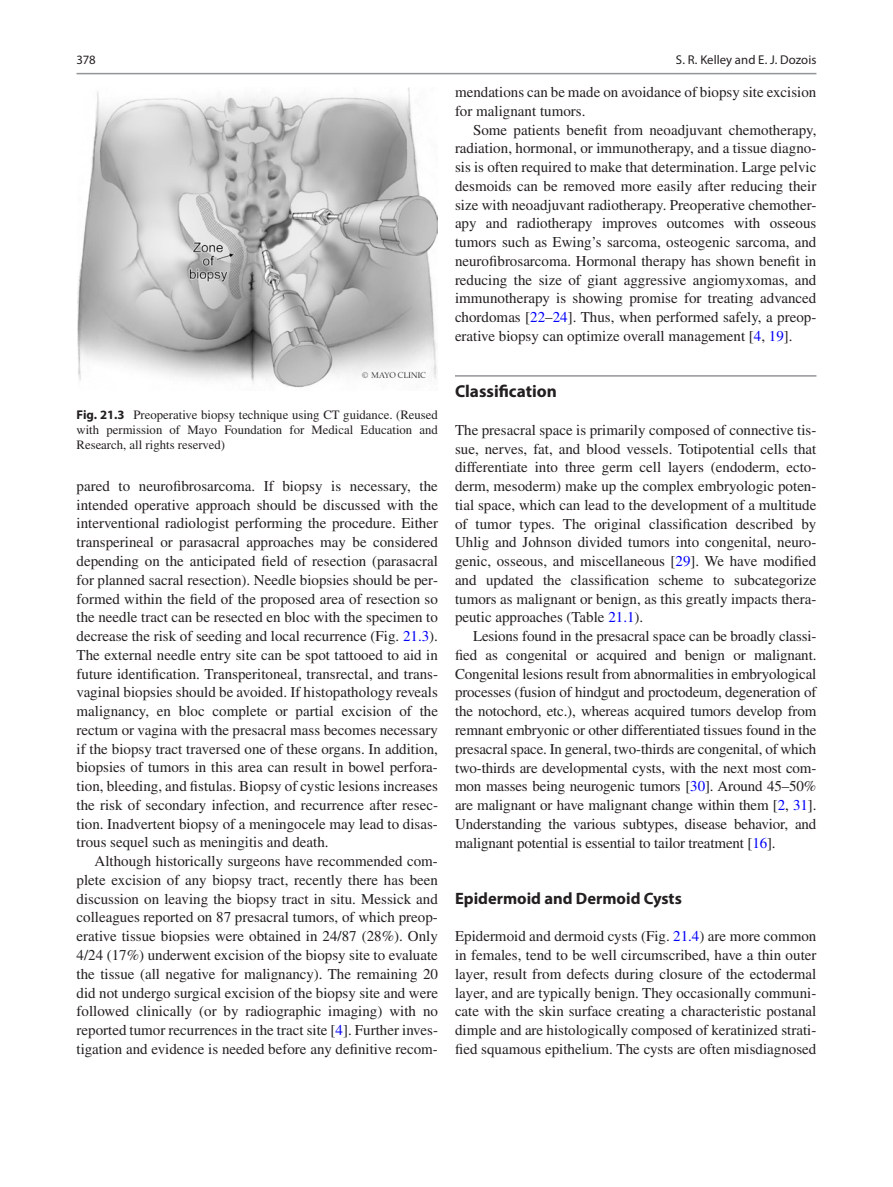
<style>
.page{position:relative;width:893px;height:1187px;background:#fff}
.page>*{position:absolute;margin:0;border:0;box-sizing:border-box;transform-origin:0 0}
.t1{font:700 17.25px "Myriad Pro";color:#231f20}
.t2{font:700 16.5px "Myriad Pro";color:#231f20}
.t3{font:15px/18.8px "Times LT Std";color:#231f20;text-align:justify}
.t4{font:12.75px/15px "Times LT Std";color:#231f20;text-align:justify}
.t5{font:12.75px "Myriad Pro Regular 2";letter-spacing:.005em;color:#231f20}
.t6{font:12.75px "Myriad Pro";color:#231f20}
.s1{font-family:"Myriad Pro";font-weight:700}
.s2{color:#0000fa}
</style>
<div class="page">
<hr style="left:455px;top:375px;width:361px;height:1px;background:#939598">
<img style="left:77px;top:88px;width:360px;height:300px">
<hr style="left:77px;top:73px;width:739px;height:1px;background:#939598">
<p class="t6" style="left:77px;top:52px;width:21px">378</p>
<p class="t4" style="left:77px;top:407px;width:363px"><span class="s1">Fig. 21.3</span> Preoperative biopsy technique using CT guidance. (Reused with permission of Mayo Foundation for Medical Education and Research, all rights reserved)</p>
<p class="t3" style="left:77px;top:476px;width:363px">pared to neurofibrosarcoma. If biopsy is necessary, the intended operative approach should be discussed with the interventional radiologist performing the procedure. Either transperineal or parasacral approaches may be considered depending on the anticipated field of resection (parasacral for planned sacral resection). Needle biopsies should be per&shy;formed within the field of the proposed area of resection so the needle tract can be resected en bloc with the specimen to decrease the risk of seeding and local recurrence (Fig. <span class="s2">21.3</span>).<br>The external needle entry site can be spot tattooed to aid in future identification. Transperitoneal, transrectal, and trans&shy;vaginal biopsies should be avoided. If histopathology reveals malignancy, en bloc complete or partial excision of the rectum or vagina with the presacral mass becomes necessary if the biopsy tract traversed one of these organs. In addition, biopsies of tumors in this area can result in bowel perfora&shy;tion, bleeding, and fistulas. Biopsy of cystic lesions increases the risk of secondary infection, and recurrence after resec&shy;tion. Inadvertent biopsy of a meningocele may lead to disas&shy;trous sequel such as meningitis and death.</p>
<p class="t3" style="left:77px;top:851px;width:363px;text-indent:18px">Although historically surgeons have recommended com&shy;plete excision of any biopsy tract, recently there has been discussion on leaving the biopsy tract in situ. Messick and colleagues reported on 87 presacral tumors, of which preop&shy;erative tissue biopsies were obtained in 24/87 (28%). Only 4/24 (17%) underwent excision of the biopsy site to evaluate the tissue (all negative for malignancy). The remaining 20 did not undergo surgical excision of the biopsy site and were followed clinically (or by radiographic imaging) with no reported tumor recurrences in the tract site [<span class="s2">4</span>]. Further inves&shy;tigation and evidence is needed before any definitive recom-</p>
<p class="t5" style="left:676px;top:52px;width:142px">S. R. Kelley and E. J. Dozois</p>
<p class="t3" style="left:455px;top:83px;width:363px">mendations can be made on avoidance of biopsy site excision for malignant tumors.</p>
<p class="t3" style="left:455px;top:120px;width:363px;text-indent:18px">Some patients benefit from neoadjuvant chemotherapy, radiation, hormonal, or immunotherapy, and a tissue diagno&shy;sis is often required to make that determination. Large pelvic desmoids can be removed more easily after reducing their size with neoadjuvant radiotherapy. Preoperative chemother&shy;apy and radiotherapy improves outcomes with osseous tumors such as Ewing’s sarcoma, osteogenic sarcoma, and neurofibrosarcoma. Hormonal therapy has shown benefit in reducing the size of giant aggressive angiomyxomas, and immunotherapy is showing promise for treating advanced chordomas [<span class="s2">22</span>–<span class="s2">24</span>]. Thus, when performed safely, a preop&shy;erative biopsy can optimize overall management [<span class="s2">4</span>, <span class="s2">19</span>].</p>
<p class="t1" style="left:455px;top:380px;width:103px">Classification</p>
<p class="t3" style="left:455px;top:420px;width:363px">The presacral space is primarily composed of connective tis&shy;sue, nerves, fat, and blood vessels. Totipotential cells that differentiate into three germ cell layers (endoderm, ecto&shy;derm, mesoderm) make up the complex embryologic poten&shy;tial space, which can lead to the development of a multitude of tumor types. The original classification described by Uhlig and Johnson divided tumors into congenital, neuro&shy;genic, osseous, and miscellaneous [<span class="s2">29</span>]. We have modified and updated the classification scheme to subcategorize tumors as malignant or benign, as this greatly impacts thera&shy;peutic approaches (Table <span class="s2">21.1</span>).</p>
<p class="t3" style="left:455px;top:626px;width:363px;text-indent:18px">Lesions found in the presacral space can be broadly classi&shy;fied as congenital or acquired and benign or malignant.<br>Congenital lesions result from abnormalities in embryological processes (fusion of hindgut and proctodeum, degeneration of the notochord, etc.), whereas acquired tumors develop from remnant embryonic or other differentiated tissues found in the presacral space. In general, two-thirds are congenital, of which two-thirds are developmental cysts, with the next most com&shy;mon masses being neurogenic tumors [<span class="s2">30</span>]. Around 45–50% are malignant or have malignant change within them [<span class="s2">2</span>, <span class="s2">31</span>].<br>Understanding the various subtypes, disease behavior, and malignant potential is essential to tailor treatment [<span class="s2">16</span>].</p>
<p class="t2" style="left:455px;top:887px;width:228px">Epidermoid and Dermoid Cysts</p>
<p class="t3" style="left:455px;top:926px;width:363px">Epidermoid and dermoid cysts (Fig. <span class="s2">21.4</span>) are more common in females, tend to be well circumscribed, have a thin outer layer, result from defects during closure of the ectodermal layer, and are typically benign. They occasionally communi&shy;cate with the skin surface creating a characteristic postanal dimple and are histologically composed of keratinized strati&shy;fied squamous epithelium. The cysts are often misdiagnosed</p>
</div>
